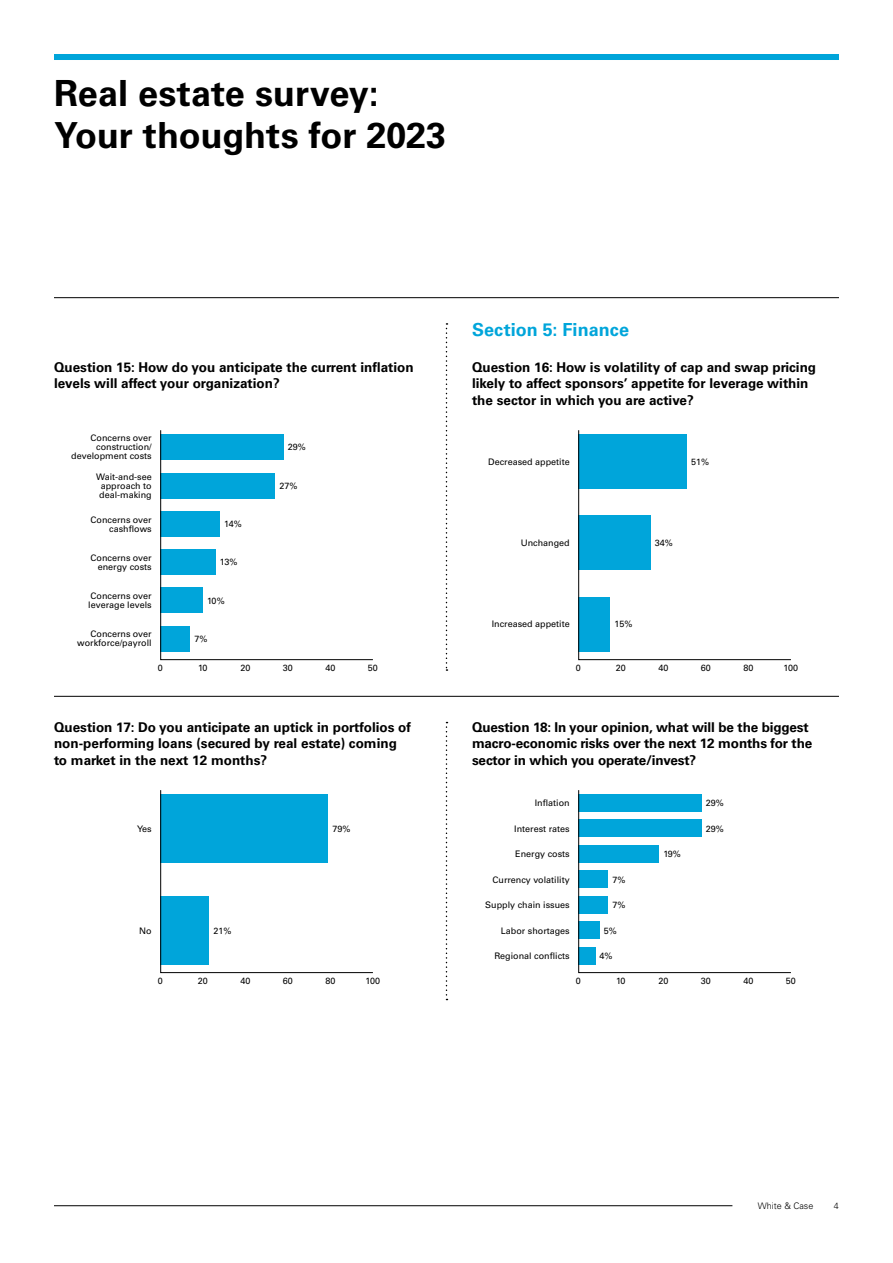
<style>
.page{position:relative;width:893px;height:1263px;background:#fff}
.page>*{position:absolute;margin:0;border:0;box-sizing:border-box;transform-origin:0 0}
.t1{font:700 36px/42px "Univers LT Pro 65";color:#000}
.t2{font:700 18px "Univers LT Pro 65";letter-spacing:.005em;color:#00a5da}
.t3{font:700 13.5px/16.5px "Univers LT Pro 65";color:#000}
.t4{font:9px/9px "Univers LT Pro 55 Roman";color:#000;text-align:right}
.t5{font:300 9px "Univers LT Pro 45";color:#000}
</style>
<div class="page">
<div style="left:54px;top:54px;width:785px;height:6px;background:#00a5da"></div>
<hr style="left:54px;top:1205px;width:678px;height:1px;background:#000">
<hr style="left:54px;top:297px;width:785px;height:1px;background:#000">
<hr style="left:54px;top:696px;width:785px;height:1px;background:#000">
<svg style="left:446px;top:323px;width:1px;height:348px"></svg>
<svg style="left:446px;top:722px;width:1px;height:278px"></svg>
<svg style="left:160px;top:430px;width:213px;height:230px"></svg>
<svg style="left:578px;top:430px;width:213px;height:230px"></svg>
<svg style="left:160px;top:790px;width:213px;height:183px"></svg>
<svg style="left:578px;top:790px;width:213px;height:183px"></svg>
<h1 class="t1" style="left:54px;top:72px;width:394px">Real estate survey:<br>Your thoughts for 2023</h1>
<p class="t3" style="left:54px;top:359px;width:361px">Question 15: How do you anticipate the current inflation levels will affect your organization?</p>
<p class="t4" style="left:71px;top:434px;width:82px">Concerns over construction/ development costs</p>
<p class="t4" style="left:288px;top:443px;width:20px">29%</p>
<p class="t4" style="left:96px;top:472px;width:57px;text-align:center">Wait-and-see approach to deal-making</p>
<p class="t4" style="left:279px;top:481px;width:20px">27%</p>
<p class="t4" style="left:91px;top:515px;width:63px">Concerns over cashflows</p>
<p class="t4" style="left:91px;top:553px;width:63px">Concerns over energy costs</p>
<p class="t4" style="left:224px;top:519px;width:19px">14%</p>
<p class="t4" style="left:220px;top:558px;width:19px">13%</p>
<p class="t4" style="left:88px;top:591px;width:65px;text-align:left">Concerns over leverage levels</p>
<p class="t4" style="left:207px;top:596px;width:19px">10%</p>
<p class="t4" style="left:194px;top:634px;width:15px">7%</p>
<p class="t4" style="left:77px;top:630px;width:76px">Concerns over workforce/payroll</p>
<p class="t4" style="left:158px;top:663px;width:7px">0</p>
<p class="t4" style="left:198px;top:663px;width:11px">10</p>
<p class="t4" style="left:240px;top:663px;width:12px">20</p>
<p class="t4" style="left:283px;top:663px;width:12px">30</p>
<p class="t4" style="left:325px;top:663px;width:12px">40</p>
<p class="t4" style="left:368px;top:663px;width:12px">50</p>
<p class="t3" style="left:54px;top:719px;width:359px">Question 17: Do you anticipate an uptick in portfolios of non-performing loans (secured by real estate) coming to market in the next 12 months?</p>
<p class="t4" style="left:137px;top:824px;width:16px">Yes</p>
<p class="t4" style="left:139px;top:926px;width:14px">No</p>
<p class="t4" style="left:213px;top:926px;width:20px">21%</p>
<p class="t4" style="left:333px;top:824px;width:20px">79%</p>
<p class="t4" style="left:158px;top:976px;width:7px">0</p>
<p class="t4" style="left:198px;top:976px;width:12px">20</p>
<p class="t4" style="left:240px;top:976px;width:12px">40</p>
<p class="t4" style="left:283px;top:976px;width:12px">60</p>
<p class="t4" style="left:325px;top:976px;width:12px">80</p>
<p class="t4" style="left:366px;top:976px;width:16px">100</p>
<h2 class="t2" style="left:472px;top:319px;width:159px">Section 5: Finance</h2>
<p class="t3" style="left:472px;top:359px;width:346px">Question 16: How is volatility of cap and swap pricing likely to affect sponsors’ appetite for leverage within the sector in which you are active?</p>
<p class="t4" style="left:488px;top:457px;width:83px">Decreased appetite</p>
<p class="t4" style="left:691px;top:457px;width:20px">51%</p>
<p class="t4" style="left:521px;top:538px;width:51px">Unchanged</p>
<p class="t4" style="left:655px;top:538px;width:20px">34%</p>
<p class="t4" style="left:492px;top:620px;width:80px">Increased appetite</p>
<p class="t4" style="left:614px;top:620px;width:19px">15%</p>
<p class="t4" style="left:576px;top:663px;width:7px">0</p>
<p class="t4" style="left:616px;top:663px;width:12px">20</p>
<p class="t4" style="left:658px;top:663px;width:12px">40</p>
<p class="t4" style="left:701px;top:663px;width:12px">60</p>
<p class="t4" style="left:743px;top:663px;width:12px">80</p>
<p class="t4" style="left:784px;top:663px;width:16px">100</p>
<p class="t3" style="left:472px;top:719px;width:342px">Question 18: In your opinion, what will be the biggest macro-economic risks over the next 12 months for the sector in which you operate/invest?</p>
<p class="t4" style="left:535px;top:798px;width:37px">Inflation</p>
<p class="t4" style="left:706px;top:798px;width:20px">29%</p>
<p class="t4" style="left:514px;top:824px;width:57px">Interest rates</p>
<p class="t4" style="left:706px;top:824px;width:20px">29%</p>
<p class="t4" style="left:515px;top:849px;width:56px">Energy costs</p>
<p class="t4" style="left:663px;top:849px;width:19px">19%</p>
<p class="t4" style="left:493px;top:875px;width:79px">Currency volatility</p>
<p class="t4" style="left:612px;top:875px;width:15px">7%</p>
<p class="t4" style="left:485px;top:900px;width:86px">Supply chain issues</p>
<p class="t4" style="left:612px;top:900px;width:15px">7%</p>
<p class="t4" style="left:501px;top:926px;width:70px">Labor shortages</p>
<p class="t4" style="left:604px;top:926px;width:15px">5%</p>
<p class="t4" style="left:494px;top:951px;width:77px">Regional conflicts</p>
<p class="t4" style="left:600px;top:951px;width:15px">4%</p>
<p class="t4" style="left:576px;top:976px;width:7px">0</p>
<p class="t4" style="left:616px;top:976px;width:11px">10</p>
<p class="t4" style="left:658px;top:976px;width:12px">20</p>
<p class="t4" style="left:701px;top:976px;width:12px">30</p>
<p class="t4" style="left:743px;top:976px;width:12px">40</p>
<p class="t4" style="left:786px;top:976px;width:12px">50</p>
<p class="t5" style="left:758px;top:1200px;width:57px">White &amp; Case</p>
<p class="t5" style="left:834px;top:1200px;width:7px">4</p>
</div>
